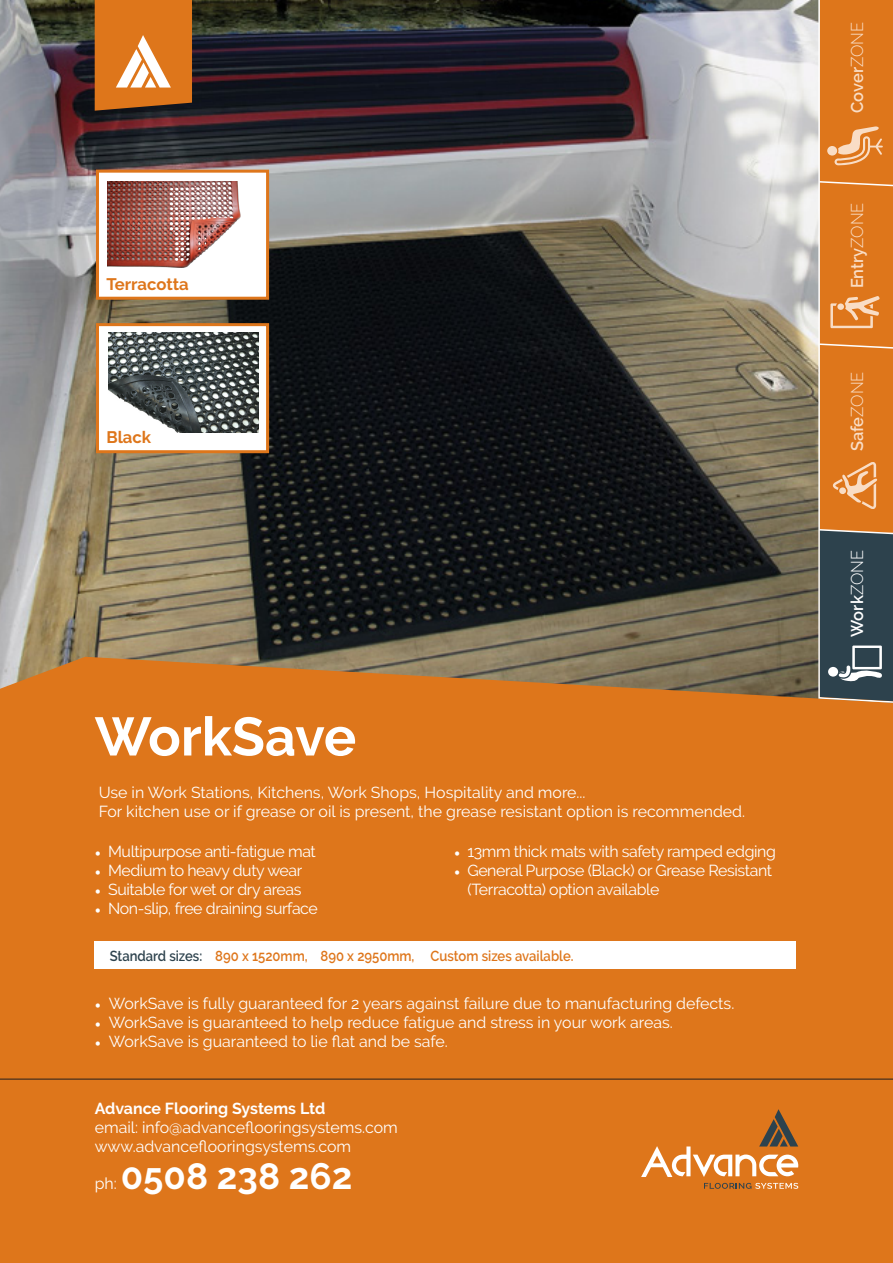
<style>
.page{position:relative;width:893px;height:1263px;background:#fff}
.page>*{position:absolute;margin:0;border:0;box-sizing:border-box;transform-origin:0 0}
.t1{font:700 54px "Raleway";color:#fff}
.t2{font:700 36.6px "Raleway";color:#fff}
.t3{font:600 17.1px "Raleway";color:#f9ddc5}
.t4{font:600 17.1px "Raleway";color:#fff}
.t5{font:700 16.65px "Raleway";color:#de761b}
.t6{font:15.9px/19px "Raleway";letter-spacing:-.005em;color:#fff}
.t7{font:15.9px/19px "Raleway";letter-spacing:-.025em;color:#fff}
.t8{font:700 15.9px "Raleway";color:#fff}
.t9{font:600 14.55px "Raleway";color:#de761b;scale:.9 1}
.s1{font-family:"Minion Pro"}
.s2{color:#2d424d}
.s3{font-weight:300}
</style>
<div class="page">
<div style="left:0;top:609px;width:893px;height:654px;background:#de761b"></div>
<div style="left:95px;top:941px;width:701px;height:27px;background:#fff"></div>
<img style="left:0;top:0;width:817px;height:699px">
<div style="left:97px;top:171px;width:171px;height:127px;background:#fff"></div>
<img style="left:107px;top:181px;width:134px;height:87px">
<div style="left:96px;top:170px;width:173px;height:130px;border:3px solid #de761b"></div>
<div style="left:97px;top:325px;width:171px;height:127px;background:#fff"></div>
<img style="left:108px;top:332px;width:151px;height:100px">
<div style="left:96px;top:323px;width:173px;height:130px;border:3px solid #de761b"></div>
<svg style="left:95px;top:0;width:97px;height:111px"></svg>
<svg style="left:704px;top:1183px;width:94px;height:6px"></svg>
<svg style="left:641px;top:1109px;width:157px;height:68px"></svg>
<hr style="left:0;top:1079px;width:893px;height:1px;background:#231f20">
<div style="left:817px;top:0;width:76px;height:703px;background:#de761b"></div>
<svg style="left:833px;top:462px;width:44px;height:47px"></svg>
<svg style="left:830px;top:296px;width:49px;height:32px"></svg>
<svg style="left:827px;top:126px;width:56px;height:39px"></svg>
<svg style="left:817px;top:180px;width:76px;height:8px"></svg>
<svg style="left:817px;top:343px;width:76px;height:7px"></svg>
<svg style="left:817px;top:528px;width:76px;height:174px"></svg>
<p class="t5" style="left:106px;top:274px;width:84px">Terracotta</p>
<p class="t5" style="left:106px;top:428px;width:46px">Black</p>
<p class="t1" style="left:95px;top:706px;width:263px">WorkSave</p>
<p class="t6" style="left:99px;top:782px;width:488px">Use in Work Stations, Kitchens, Work Shops, Hospitality and more...</p>
<p class="t6" style="left:99px;top:801px;width:648px">For kitchen use or if grease or oil is present, the grease resistant option is recommended.</p>
<p class="t7" style="left:95px;top:842px;width:223px"><span class="s1">•</span> Multipurpose anti-fatigue mat</p>
<p class="t7" style="left:95px;top:861px;width:209px"><span class="s1">•</span> Medium to heavy duty wear</p>
<p class="t7" style="left:95px;top:880px;width:208px"><span class="s1">•</span> Suitable for wet or dry areas</p>
<p class="t7" style="left:95px;top:899px;width:225px"><span class="s1">•</span> Non-slip, free draining surface</p>
<p class="t7" style="left:454px;top:842px;width:323px"><span class="s1">•</span> 13mm thick mats with safety ramped edging</p>
<p class="t7" style="left:468px;top:861px;width:306px;text-indent:-14px"><span class="s1">•</span> General Purpose (Black) or Grease Resistant (Terracotta) option available</p>
<p class="t9" style="left:110px;top:948px;width:517px"><span class="s2">Standard sizes:</span> 890 x 1520mm, 890 x 2950mm, Custom sizes available.</p>
<p class="t6" style="left:95px;top:994px;width:641px"><span class="s1">•</span> WorkSave is fully guaranteed for 2 years against failure due to manufacturing defects.</p>
<p class="t6" style="left:95px;top:1013px;width:580px"><span class="s1">•</span> WorkSave is guaranteed to help reduce fatigue and stress in your work areas.</p>
<p class="t6" style="left:95px;top:1032px;width:355px"><span class="s1">•</span> WorkSave is guaranteed to lie flat and be safe.</p>
<p class="t8" style="left:95px;top:1099px;width:232px">Advance Flooring Systems Ltd</p>
<p class="t6" style="left:95px;top:1118px;width:305px">email: info@advanceflooringsystems.com www.advanceflooringsystems.com</p>
<p class="t6" style="left:95px;top:1173px;width:24px">ph:</p>
<h2 class="t2" style="left:121px;top:1155px;width:233px">0508 238 262</h2>
<p class="t3" style="left:847px;top:113px;width:92px;rotate:-90deg">Cover<span class="s3">ZONE</span></p>
<p class="t3" style="left:847px;top:288px;width:87px;rotate:-90deg">Entry<span class="s3">ZONE</span></p>
<p class="t3" style="left:847px;top:451px;width:81px;rotate:-90deg">Safe<span class="s3">ZONE</span></p>
<p class="t4" style="left:847px;top:637px;width:88px;rotate:-90deg">Work<span class="s3">ZONE</span></p>
</div>
